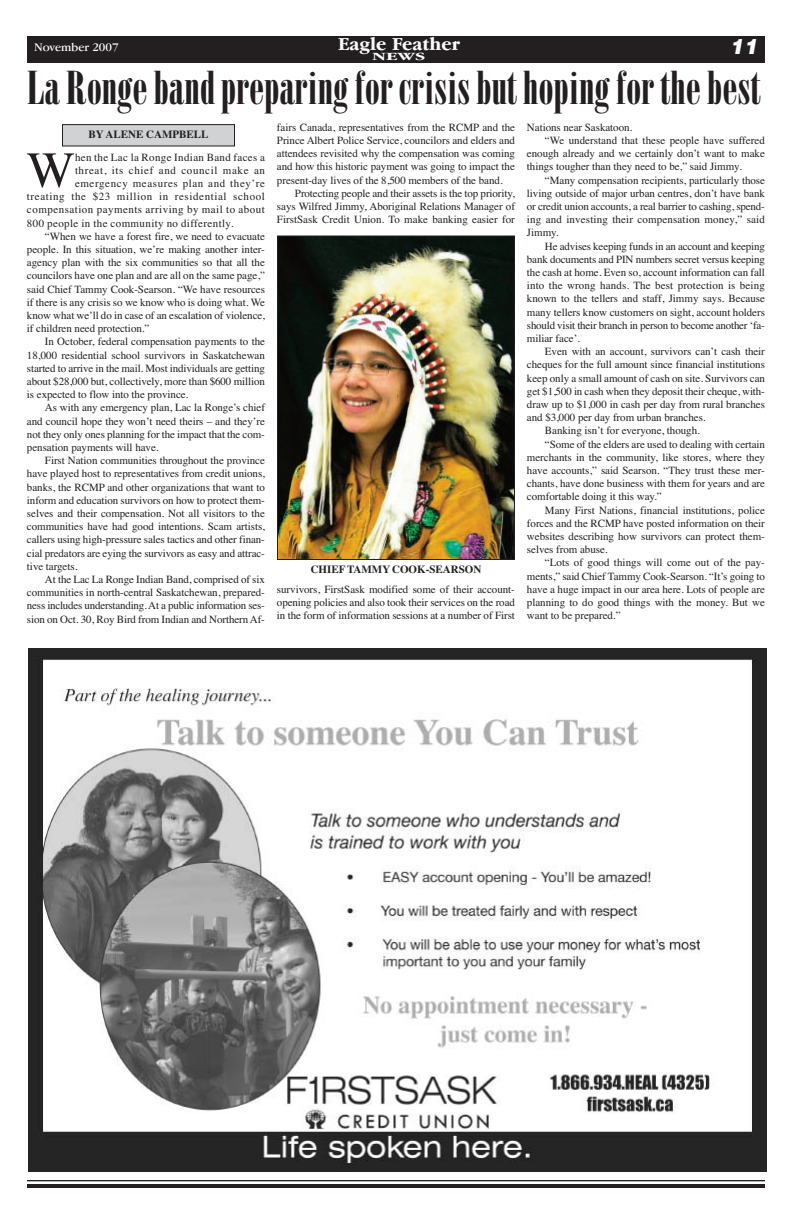
<style>
.page{position:relative;width:792px;height:1224px;background:#fff}
.page>*{position:absolute;margin:0;border:0;box-sizing:border-box;transform-origin:0 0}
.t1{font:50.8px "Times";color:#231f20}
.t2{font:46px "Bodoni Poster Compressed";color:#231f20}
.t3{font:italic 900 21px "Helvetica";color:#fff}
.t4{font:700 19px "Garamond IT Cby BT";color:#fff}
.t5{font:12px "Garamond IT Cby BT";color:#fff}
.t6{font:700 11.4px "Garamond IT Cby BT";color:#fff;scale:1.67 1}
.t7{font:11px/13.2px "Times";letter-spacing:-.005em;color:#231f20;text-align:justify}
.t8{font:11px "Times";letter-spacing:.055em;color:#231f20}
.t9{font:11px "Times";letter-spacing:.045em;color:#231f20}
.t10{font:11px "Times";letter-spacing:.035em;color:#231f20}
.t11{font:700 11px "Times";color:#231f20}
.t12{font:11px "Times";letter-spacing:.03em;color:#231f20}
</style>
<div class="page">
<div style="left:27px;top:36px;width:738px;height:27px;background:#231f20"></div>
<hr style="left:27px;top:1180px;width:738px;height:1px;background:#231f20">
<hr style="left:27px;top:1184px;width:738px;height:4px;background:#231f20">
<img style="left:28px;top:649px;width:738px;height:522px">
<img style="left:279px;top:238px;width:234px;height:320px">
<div style="left:277px;top:236px;width:238px;height:324px;border:1px solid #231f20"></div>
<div style="left:62px;top:125px;width:172px;height:21px;background:#d1d2d4"></div>
<div style="left:62px;top:124px;width:173px;height:22px;border:1px solid #231f20"></div>
<p class="t5" style="left:34px;top:43px;width:86px">November 2007</p>
<h3 class="t4" style="left:338px;top:39px;width:123px">Eagle Feather</h3>
<p class="t6" style="left:372px;top:53px;width:33px">NEWS</p>
<h3 class="t3" style="left:730px;top:34px;width:30px">11</h3>
<h2 class="t2" style="left:27px;top:71px;width:735px">La Ronge band preparing for crisis but hoping for the best</h2>
<p class="t11" style="left:88px;top:128px;width:122px">BY ALENE CAMPBELL</p>
<h1 class="t1" style="left:27px;top:140px;width:49px">W</h1>
<p class="t12" style="left:75px;top:150px;width:191px">hen the Lac la Ronge Indian Band faces a</p>
<p class="t8" style="left:75px;top:164px;width:192px">threat, its chief and council make an</p>
<p class="t8" style="left:75px;top:177px;width:192px">emergency measures plan and they’re</p>
<p class="t8" style="left:27px;top:190px;width:239px">treating the $23 million in residential school</p>
<p class="t9" style="left:27px;top:203px;width:240px">compensation payments arriving by mail to about</p>
<p class="t10" style="left:27px;top:216px;width:208px">800 people in the community no differently.</p>
<p class="t7" style="left:45px;top:229px;width:222px">“When we have a forest fire, we need to evacuate</p>
<p class="t7" style="left:27px;top:243px;width:239px">people. In this situation, we’re making another inter-</p>
<p class="t7" style="left:27px;top:256px;width:239px">agency plan with the six communities so that all the</p>
<p class="t7" style="left:27px;top:269px;width:239px">councilors have one plan and are all on the same page,”</p>
<p class="t7" style="left:27px;top:282px;width:239px">said Chief Tammy Cook-Searson. “We have resources</p>
<p class="t7" style="left:27px;top:295px;width:240px">if there is any crisis so we know who is doing what. We</p>
<p class="t7" style="left:27px;top:309px;width:239px">know what we’ll do in case of an escalation of violence,</p>
<p class="t7" style="left:27px;top:322px;width:124px">if children need protection.”</p>
<p class="t7" style="left:45px;top:335px;width:222px">In October, federal compensation payments to the</p>
<p class="t7" style="left:27px;top:348px;width:239px">18,000 residential school survivors in Saskatchewan</p>
<p class="t7" style="left:27px;top:361px;width:239px">started to arrive in the mail. Most individuals are getting</p>
<p class="t7" style="left:27px;top:375px;width:239px">about $28,000 but, collectively, more than $600 million</p>
<p class="t7" style="left:27px;top:388px;width:163px">is expected to flow into the province.</p>
<p class="t7" style="left:45px;top:401px;width:222px">As with any emergency plan, Lac la Ronge’s chief</p>
<p class="t7" style="left:27px;top:414px;width:240px">and council hope they won’t need theirs – and they’re</p>
<p class="t7" style="left:27px;top:427px;width:239px">not they only ones planning for the impact that the com-</p>
<p class="t7" style="left:27px;top:441px;width:133px">pensation payments will have.</p>
<p class="t7" style="left:45px;top:454px;width:222px">First Nation communities throughout the province</p>
<p class="t7" style="left:27px;top:467px;width:239px">have played host to representatives from credit unions,</p>
<p class="t7" style="left:27px;top:480px;width:240px">banks, the RCMP and other organizations that want to</p>
<p class="t7" style="left:27px;top:493px;width:239px">inform and education survivors on how to protect them-</p>
<p class="t7" style="left:27px;top:507px;width:239px">selves and their compensation. Not all visitors to the</p>
<p class="t7" style="left:27px;top:520px;width:240px">communities have had good intentions. Scam artists,</p>
<p class="t7" style="left:27px;top:533px;width:239px">callers using high-pressure sales tactics and other finan-</p>
<p class="t7" style="left:27px;top:546px;width:239px">cial predators are eying the survivors as easy and attrac-</p>
<p class="t7" style="left:27px;top:559px;width:52px">tive targets.</p>
<p class="t7" style="left:45px;top:573px;width:221px">At the Lac La Ronge Indian Band, comprised of six</p>
<p class="t7" style="left:27px;top:586px;width:239px">communities in north-central Saskatchewan, prepared-</p>
<p class="t7" style="left:27px;top:599px;width:239px">ness includes understanding. At a public information ses-</p>
<p class="t7" style="left:27px;top:612px;width:239px">sion on Oct. 30, Roy Bird from Indian and Northern Af-</p>
<p class="t7" style="left:277px;top:120px;width:240px">fairs Canada, representatives from the RCMP and the Prince Albert Police Service, councilors and elders and attendees revisited why the compensation was coming and how this historic payment was going to impact the present-day lives of the 8,500 members of the band.</p>
<p class="t7" style="left:277px;top:186px;width:240px;text-indent:18px">Protecting people and their assets is the top priority, says Wilfred Jimmy, Aboriginal Relations Manager of FirstSask Credit Union. To make banking easier for</p>
<p class="t11" style="left:311px;top:563px;width:172px">CHIEF TAMMY COOK-SEARSON</p>
<p class="t7" style="left:277px;top:582px;width:240px">survivors, FirstSask modified some of their account&shy;opening policies and also took their services on the road in the form of information sessions at a number of First</p>
<p class="t7" style="left:527px;top:120px;width:107px">Nations near Saskatoon.</p>
<p class="t7" style="left:545px;top:134px;width:221px">“We understand that these people have suffered</p>
<p class="t7" style="left:527px;top:147px;width:239px">enough already and we certainly don’t want to make</p>
<p class="t7" style="left:527px;top:160px;width:216px">things tougher than they need to be,” said Jimmy.</p>
<p class="t7" style="left:545px;top:173px;width:222px">“Many compensation recipients, particularly those</p>
<p class="t7" style="left:527px;top:186px;width:240px">living outside of major urban centres, don’t have bank</p>
<p class="t7" style="left:527px;top:200px;width:239px">or credit union accounts, a real barrier to cashing, spend-</p>
<p class="t7" style="left:527px;top:213px;width:239px">ing and investing their compensation money,” said</p>
<p class="t7" style="left:527px;top:226px;width:33px">Jimmy.</p>
<p class="t7" style="left:545px;top:239px;width:221px">He advises keeping funds in an account and keeping</p>
<p class="t7" style="left:527px;top:252px;width:239px">bank documents and PIN numbers secret versus keeping</p>
<p class="t7" style="left:527px;top:266px;width:240px">the cash at home. Even so, account information can fall</p>
<p class="t7" style="left:527px;top:279px;width:239px">into the wrong hands. The best protection is being</p>
<p class="t7" style="left:527px;top:292px;width:240px">known to the tellers and staff, Jimmy says. Because</p>
<p class="t7" style="left:527px;top:305px;width:240px">many tellers know customers on sight, account holders</p>
<p class="t7" style="left:527px;top:318px;width:239px">should visit their branch in person to become another ‘fa-</p>
<p class="t7" style="left:527px;top:332px;width:55px">miliar face’.</p>
<p class="t7" style="left:545px;top:345px;width:222px">Even with an account, survivors can’t cash their</p>
<p class="t7" style="left:527px;top:358px;width:240px">cheques for the full amount since financial institutions</p>
<p class="t7" style="left:527px;top:371px;width:239px">keep only a small amount of cash on site. Survivors can</p>
<p class="t7" style="left:527px;top:384px;width:239px">get $1,500 in cash when they deposit their cheque, with-</p>
<p class="t7" style="left:527px;top:398px;width:240px">draw up to $1,000 in cash per day from rural branches</p>
<p class="t7" style="left:527px;top:411px;width:180px">and $3,000 per day from urban branches.</p>
<p class="t7" style="left:545px;top:424px;width:156px">Banking isn’t for everyone, though.</p>
<p class="t7" style="left:545px;top:437px;width:222px">“Some of the elders are used to dealing with certain</p>
<p class="t7" style="left:527px;top:450px;width:240px">merchants in the community, like stores, where they</p>
<p class="t7" style="left:527px;top:464px;width:239px">have accounts,” said Searson. “They trust these mer-</p>
<p class="t7" style="left:527px;top:477px;width:240px">chants, have done business with them for years and are</p>
<p class="t7" style="left:527px;top:490px;width:136px">comfortable doing it this way.”</p>
<p class="t7" style="left:545px;top:503px;width:222px">Many First Nations, financial institutions, police</p>
<p class="t7" style="left:527px;top:516px;width:239px">forces and the RCMP have posted information on their</p>
<p class="t7" style="left:527px;top:530px;width:239px">websites describing how survivors can protect them-</p>
<p class="t7" style="left:527px;top:543px;width:82px">selves from abuse.</p>
<p class="t7" style="left:545px;top:556px;width:221px">“Lots of good things will come out of the pay-</p>
<p class="t7" style="left:527px;top:569px;width:239px">ments,” said Chief Tammy Cook-Searson. “It’s going to</p>
<p class="t7" style="left:527px;top:582px;width:239px">have a huge impact in our area here. Lots of people are</p>
<p class="t7" style="left:527px;top:596px;width:240px">planning to do good things with the money. But we</p>
<p class="t7" style="left:527px;top:609px;width:95px">want to be prepared.”</p>
</div>
